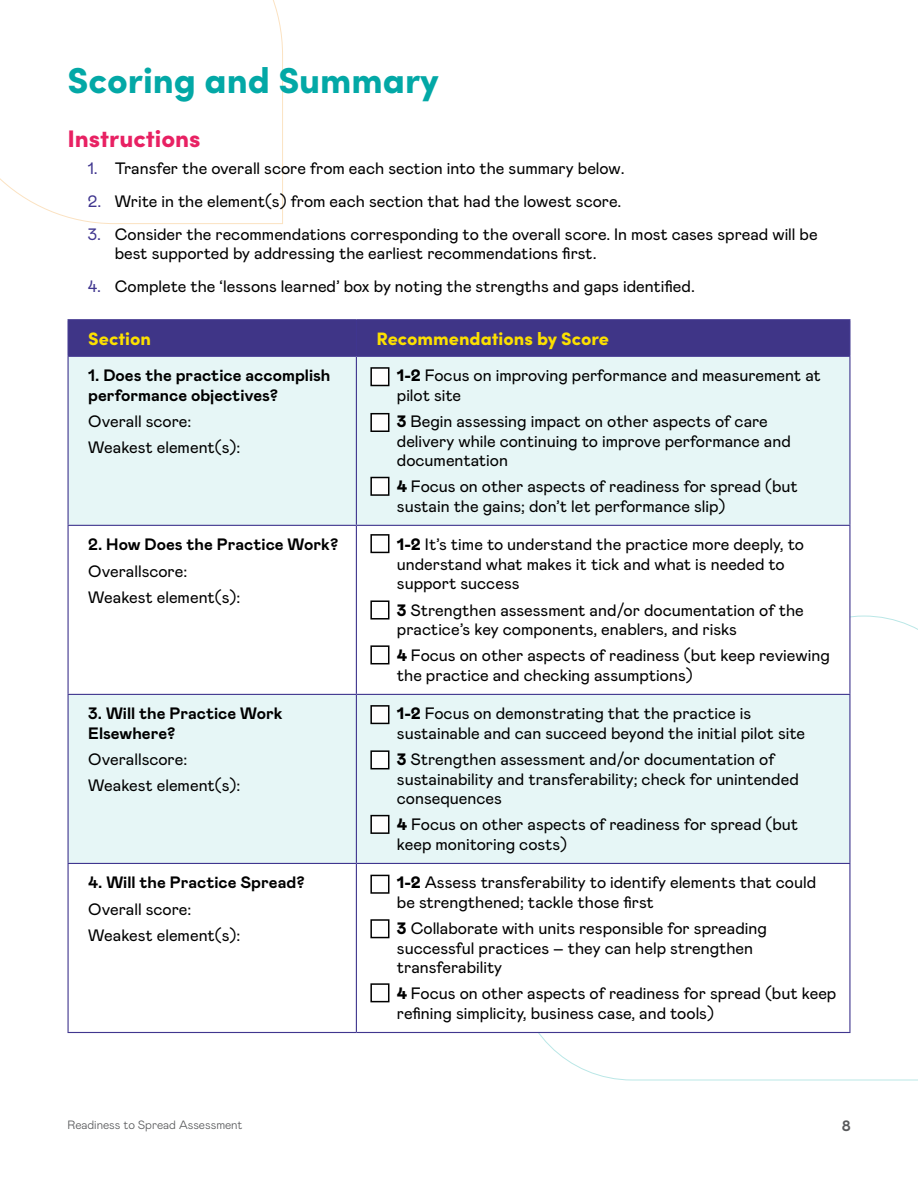
<style>
.page{position:relative;width:918px;height:1188px;background:#fff}
.page>*{position:absolute;margin:0;border:0;box-sizing:border-box;transform-origin:0 0}
.t1{font:900 36px "Sofia Pro";color:#03a8a6}
.t2{font:900 24px "Sofia Pro";color:#e82163}
.Table_Header{font:900 18px "Sofia Pro";color:#fce000}
.Table_Body{font:16.5px/19.5px "Mabry Pro";color:#000}
.List_-_numbered_-_le{font:16.5px/19.5px "Mabry Pro";color:#000}
.Table_Body-2{font:700 16.5px/19.5px "Mabry Pro";color:#000}
.Table_Body__Left_Col{font:700 16.5px "Mabry Pro";color:#000}
.t3{font:700 15px "Mabry Pro";color:#58595b}
.t4{font:300 12px "Mabry Pro";color:#58595b}
.s1{color:#40368f}
.s2{font-weight:900}
</style>
<div class="page">
<svg style="left:515px;top:615px;width:403px;height:466px"></svg>
<svg style="left:0;top:0;width:283px;height:224px"></svg>
<div style="left:69px;top:320px;width:780px;height:36px;background:#3f3587"></div>
<div style="left:69px;top:357px;width:780px;height:168px;background:#e6f6f6"></div>
<svg style="left:69px;top:526px;width:780px;height:506px"></svg>
<hr style="left:68px;top:319px;width:288px;height:1px;background:#40368f">
<hr style="left:68px;top:320px;width:1px;height:36px;background:#40368f">
<hr style="left:356px;top:319px;width:494px;height:1px;background:#40368f">
<hr style="left:849px;top:320px;width:1px;height:36px;background:#40368f">
<hr style="left:68px;top:357px;width:1px;height:168px;background:#40368f">
<hr style="left:849px;top:357px;width:1px;height:168px;background:#40368f">
<hr style="left:68px;top:526px;width:1px;height:168px;background:#40368f">
<hr style="left:849px;top:526px;width:1px;height:168px;background:#40368f">
<hr style="left:68px;top:695px;width:1px;height:168px;background:#40368f">
<hr style="left:849px;top:695px;width:1px;height:168px;background:#40368f">
<hr style="left:68px;top:864px;width:1px;height:168px;background:#40368f">
<hr style="left:849px;top:864px;width:1px;height:168px;background:#40368f">
<hr style="left:68px;top:1032px;width:288px;height:1px;background:#40368f">
<hr style="left:356px;top:1032px;width:494px;height:1px;background:#40368f">
<hr style="left:356px;top:320px;width:1px;height:36px;background:#40368f">
<hr style="left:68px;top:356px;width:288px;height:1px;background:#40368f">
<hr style="left:356px;top:356px;width:494px;height:1px;background:#40368f">
<hr style="left:356px;top:357px;width:1px;height:168px;background:#40368f">
<hr style="left:68px;top:525px;width:288px;height:1px;background:#40368f">
<hr style="left:356px;top:525px;width:494px;height:1px;background:#40368f">
<hr style="left:356px;top:526px;width:1px;height:168px;background:#40368f">
<hr style="left:68px;top:694px;width:288px;height:1px;background:#40368f">
<hr style="left:356px;top:694px;width:494px;height:1px;background:#40368f">
<hr style="left:356px;top:695px;width:1px;height:168px;background:#40368f">
<hr style="left:68px;top:863px;width:288px;height:1px;background:#40368f">
<hr style="left:356px;top:863px;width:494px;height:1px;background:#40368f">
<hr style="left:356px;top:864px;width:1px;height:168px;background:#40368f">
<div style="left:371px;top:368px;width:18px;height:18px;background:#fff"></div>
<div style="left:370px;top:367px;width:19px;height:19px;border:2px solid #000"></div>
<div style="left:371px;top:535px;width:18px;height:17px;background:#fff"></div>
<div style="left:370px;top:534px;width:19px;height:19px;border:2px solid #000"></div>
<div style="left:371px;top:414px;width:18px;height:17px;background:#fff"></div>
<div style="left:370px;top:413px;width:19px;height:19px;border:2px solid #000"></div>
<div style="left:371px;top:601px;width:18px;height:18px;background:#fff"></div>
<div style="left:370px;top:600px;width:19px;height:20px;border:2px solid #000"></div>
<div style="left:371px;top:478px;width:18px;height:17px;background:#fff"></div>
<div style="left:370px;top:477px;width:19px;height:19px;border:2px solid #000"></div>
<div style="left:371px;top:646px;width:18px;height:18px;background:#fff"></div>
<div style="left:370px;top:645px;width:19px;height:19px;border:2px solid #000"></div>
<div style="left:371px;top:706px;width:18px;height:17px;background:#fff"></div>
<div style="left:370px;top:705px;width:19px;height:19px;border:2px solid #000"></div>
<div style="left:371px;top:751px;width:18px;height:18px;background:#fff"></div>
<div style="left:370px;top:750px;width:19px;height:19px;border:2px solid #000"></div>
<div style="left:371px;top:816px;width:18px;height:17px;background:#fff"></div>
<div style="left:370px;top:815px;width:19px;height:19px;border:2px solid #000"></div>
<div style="left:371px;top:875px;width:18px;height:18px;background:#fff"></div>
<div style="left:370px;top:875px;width:19px;height:19px;border:2px solid #000"></div>
<div style="left:371px;top:920px;width:18px;height:18px;background:#fff"></div>
<div style="left:370px;top:919px;width:19px;height:19px;border:2px solid #000"></div>
<div style="left:371px;top:984px;width:18px;height:18px;background:#fff"></div>
<div style="left:370px;top:983px;width:19px;height:19px;border:2px solid #000"></div>
<h1 class="t1" style="left:68px;top:53px;width:373px">Scoring and Summary</h1>
<h2 class="t2" style="left:68px;top:120px;width:135px">Instructions</h2>
<p class="List_-_numbered_-_le" style="left:88px;top:157px;width:538px"><span class="s1">1.</span> Transfer the overall score from each section into the summary below.</p>
<h1 class="List_-_numbered_-_le" style="left:88px;top:190px;width:535px"><span class="s1">2.</span> Write in the element(s) from each section that had the lowest score.</h1>
<h1 class="List_-_numbered_-_le" style="left:115px;top:223px;width:704px;text-indent:-27px"><span class="s1">3.</span> Consider the recommendations corresponding to the overall score. In most cases spread will be best supported by addressing the earliest recommendations first.</h1>
<h1 class="List_-_numbered_-_le" style="left:88px;top:276px;width:609px"><span class="s1">4.</span> Complete the ‘lessons learned’ box by noting the strengths and gaps identified.</h1>
<p class="Table_Header" style="left:88px;top:324px;width:64px">Section</p>
<p class="Table_Header" style="left:377px;top:324px;width:234px">Recommendations by Score</p>
<p class="Table_Body-2" style="left:88px;top:365px;width:244px">1. Does the practice accomplish performance objectives?</p>
<p class="Table_Body" style="left:88px;top:411px;width:104px">Overall score:</p>
<p class="Table_Body" style="left:88px;top:437px;width:153px">Weakest element(s):</p>
<p class="Table_Body" style="left:397px;top:365px;width:425px"><span class="s2">1-2</span> Focus on improving performance and measurement at pilot site</p>
<p class="Table_Body" style="left:397px;top:411px;width:395px"><span class="s2">3</span> Begin assessing impact on other aspects of care delivery while continuing to improve performance and documentation</p>
<p class="Table_Body" style="left:397px;top:476px;width:403px"><span class="s2">4</span> Focus on other aspects of readiness for spread (but sustain the gains; don’t let performance slip)</p>
<h1 class="Table_Body__Left_Col" style="left:88px;top:533px;width:251px">2. How Does the Practice Work?</h1>
<p class="Table_Body" style="left:88px;top:560px;width:100px">Overallscore:</p>
<p class="Table_Body" style="left:88px;top:587px;width:153px">Weakest element(s):</p>
<p class="Table_Body" style="left:397px;top:534px;width:409px"><span class="s2">1-2</span> It’s time to understand the practice more deeply, to understand what makes it tick and what is needed to support success</p>
<p class="Table_Body" style="left:397px;top:599px;width:408px"><span class="s2">3</span> Strengthen assessment and/or documentation of the practice’s key components, enablers, and risks</p>
<p class="Table_Body" style="left:397px;top:645px;width:434px"><span class="s2">4</span> Focus on other aspects of readiness (but keep reviewing the practice and checking assumptions)</p>
<p class="Table_Body-2" style="left:88px;top:703px;width:196px">3. Will the Practice Work<br>Elsewhere?</p>
<p class="Table_Body" style="left:88px;top:749px;width:100px">Overallscore:</p>
<p class="Table_Body" style="left:88px;top:775px;width:153px">Weakest element(s):</p>
<p class="Table_Body" style="left:397px;top:703px;width:410px"><span class="s2">1-2</span> Focus on demonstrating that the practice is sustainable and can succeed beyond the initial pilot site</p>
<p class="Table_Body" style="left:397px;top:749px;width:403px"><span class="s2">3</span> Strengthen assessment and/or documentation of sustainability and transferability; check for unintended consequences</p>
<p class="Table_Body" style="left:397px;top:814px;width:403px"><span class="s2">4</span> Focus on other aspects of readiness for spread (but keep monitoring costs)</p>
<p class="Table_Body-2" style="left:88px;top:872px;width:218px">4. Will the Practice Spread?</p>
<p class="Table_Body" style="left:88px;top:898px;width:104px">Overall score:</p>
<p class="Table_Body" style="left:88px;top:925px;width:153px">Weakest element(s):</p>
<p class="Table_Body" style="left:397px;top:872px;width:421px"><span class="s2">1-2</span> Assess transferability to identify elements that could be strengthened; tackle those first</p>
<p class="Table_Body" style="left:397px;top:918px;width:372px"><span class="s2">3</span> Collaborate with units responsible for spreading successful practices – they can help strengthen transferability</p>
<p class="Table_Body" style="left:397px;top:983px;width:441px"><span class="s2">4</span> Focus on other aspects of readiness for spread (but keep refining simplicity, business case, and tools)</p>
<p class="t4" style="left:68px;top:1116px;width:177px">Readiness to Spread Assessment</p>
<p class="t3" style="left:842px;top:1115px;width:11px">8</p>
</div>
